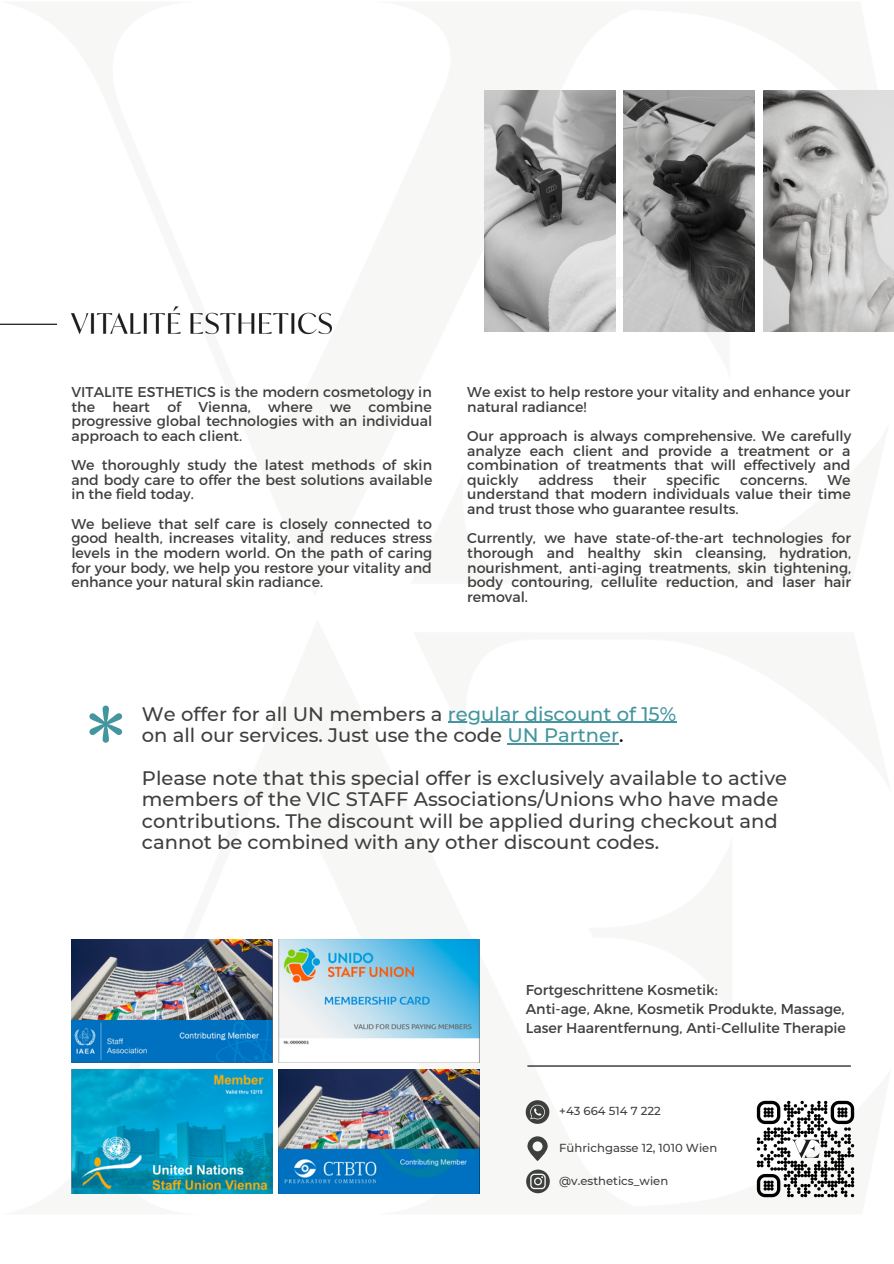
<style>
.page{position:relative;width:894px;height:1264px;background:#fff}
.page>*{position:absolute;margin:0;border:0;box-sizing:border-box;transform-origin:0 0}
.t1{font:500 19.5px/21.5px "Montserrat";color:#3e403d}
.t2{font:14.25px/14.7px "Montserrat";color:#3e403d;text-align:justify}
.t3{font:500 11.55px "Montserrat";color:#3e403d}
.s1{color:#43969e}
.s2{color:#000}
</style>
<div class="page">
<img style="left:763px;top:91px;width:130px;height:241px">
<img style="left:484px;top:91px;width:131px;height:241px">
<img style="left:623px;top:91px;width:131px;height:241px">
<img style="left:72px;top:306px;width:259px;height:29px">
<svg style="left:525px;top:1100px;width:24px;height:23px"></svg>
<svg style="left:527px;top:1136px;width:20px;height:25px"></svg>
<svg style="left:526px;top:1169px;width:23px;height:24px"></svg>
<img style="left:756px;top:1100px;width:99px;height:98px">
<img style="left:72px;top:939px;width:201px;height:123px">
<img style="left:72px;top:1069px;width:201px;height:124px">
<img style="left:279px;top:939px;width:201px;height:123px">
<img style="left:279px;top:1069px;width:201px;height:124px">
<hr style="left:527px;top:1065px;width:323px;height:1px;background:#000">
<hr style="left:0;top:324px;width:57px;height:1px;background:#000">
<svg style="left:89px;top:705px;width:33px;height:37px"></svg>
<hr style="left:448px;top:721px;width:228px;height:1px;background:#43969e">
<hr style="left:507px;top:743px;width:112px;height:1px;background:#43969e">
<p class="t2" style="left:71px;top:384px;width:362px">VITALITE ESTHETICS is the modern cosmetology in the heart of Vienna, where we combine progressive global technologies with an individual approach to each client.</p>
<p class="t2" style="left:71px;top:457px;width:362px">We thoroughly study the latest methods of skin and body care to offer the best solutions available in the field today.</p>
<p class="t2" style="left:71px;top:515px;width:362px">We believe that self care is closely connected to good health, increases vitality, and reduces stress levels in the modern world. On the path of caring for your body, we help you restore your vitality and enhance your natural skin radiance.</p>
<p class="t2" style="left:467px;top:384px;width:384px">We exist to help restore your vitality and enhance your natural radiance!</p>
<p class="t2" style="left:467px;top:428px;width:385px">Our approach is always comprehensive. We carefully analyze each client and provide a treatment or a combination of treatments that will effectively and quickly</p>
<p class="t2" style="left:538px;top:471px;width:56px">address</p>
<p class="t2" style="left:613px;top:471px;width:35px">their</p>
<p class="t2" style="left:666px;top:471px;width:55px">specific</p>
<p class="t2" style="left:739px;top:471px;width:69px">concerns.</p>
<p class="t2" style="left:467px;top:471px;width:385px;text-indent:360px">We understand that modern individuals value their time and trust those who guarantee results.</p>
<p class="t2" style="left:467px;top:530px;width:385px">Currently, we have state-of-the-art technologies for thorough and healthy skin cleansing, hydration, nourishment, anti-aging treatments, skin tightening, body contouring, cellulite reduction, and laser hair removal.</p>
<p class="t1" style="left:142px;top:702px;width:535px">We offer for all UN members a <span class="s1">regular discount of 15%</span></p>
<p class="t1" style="left:142px;top:724px;width:483px">on all our services. Just use the code <span class="s1">UN Partner</span><span class="s2">.</span></p>
<p class="t1" style="left:142px;top:767px;width:646px">Please note that this special offer is exclusively available to active members of the VIC STAFF Associations/Unions who have made contributions. The discount will be applied during checkout and cannot be combined with any other discount codes.</p>
<p class="t2" style="left:525px;top:981px;width:193px">Fortgeschrittene Kosmetik:</p>
<p class="t2" style="left:525px;top:1000px;width:320px">Anti-age, Akne, Kosmetik Produkte, Massage,</p>
<p class="t2" style="left:525px;top:1019px;width:321px">Laser Haarentfernung, Anti-Cellulite Therapie</p>
<p class="t3" style="left:559px;top:1103px;width:103px">+43 664 514 7 222</p>
<p class="t3" style="left:559px;top:1140px;width:159px">Führichgasse 12, 1010 Wien</p>
<p class="t3" style="left:559px;top:1173px;width:110px">@v.esthetics_wien</p>
</div>
